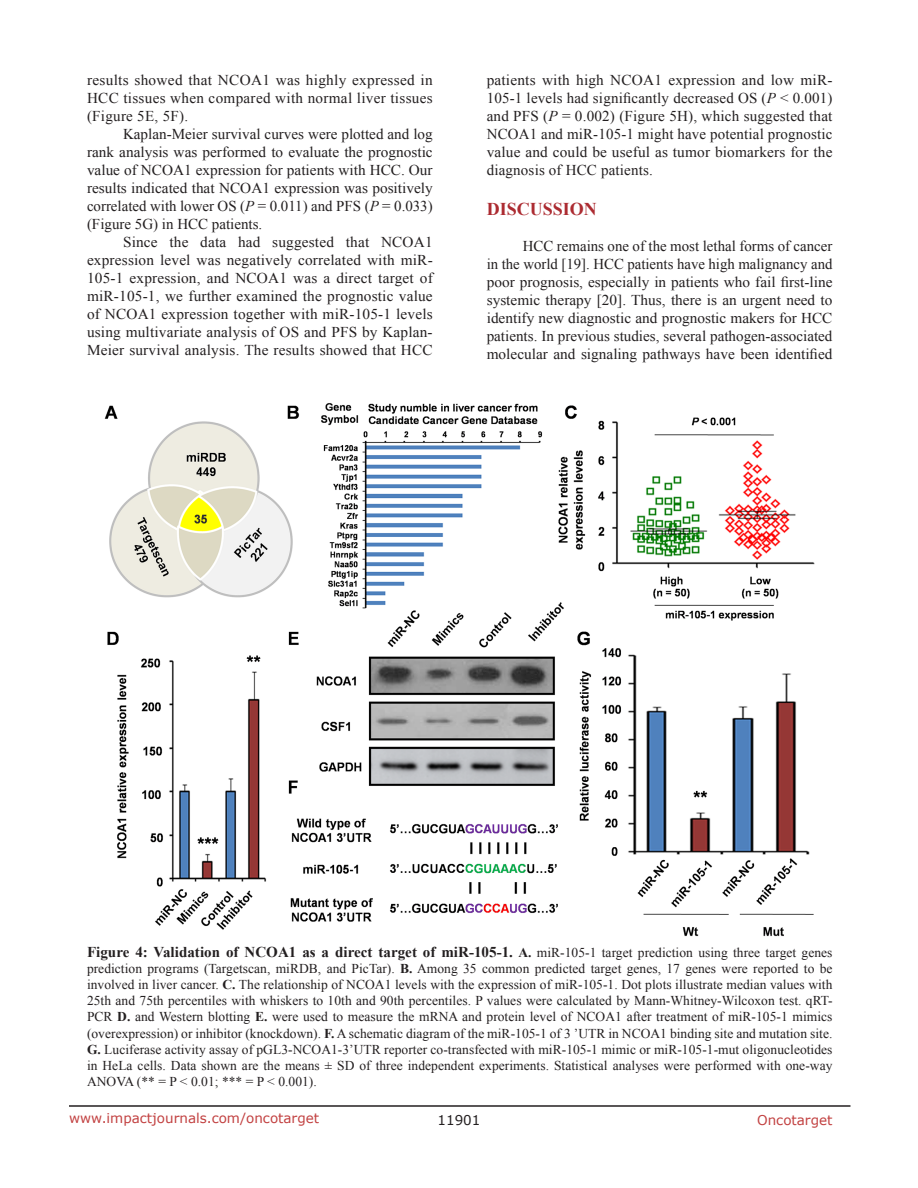
<style>
.page{position:relative;width:918px;height:1188px;background:#fff}
.page>*{position:absolute;margin:0;border:0;box-sizing:border-box;transform-origin:0 0}
.Heading{font:700 18px "Times New Roman";color:#ac2b31}
.BodyText{font:15px/18px "Times New Roman";letter-spacing:.01em;color:#231f20;text-align:justify}
.figuretext{font:700 15px "Times New Roman";letter-spacing:.005em;color:#231f20}
.figuretext-2{font:13.5px/16.2px "Times New Roman";letter-spacing:.005em;color:#231f20;text-align:justify}
.t1{font:13.5px "Verdana";color:#c24141}
.t2{font:13.5px "Verdana";color:#231f20}
.s1{font-style:italic}
.s2{font-size:13.5px}
.s3{font-weight:400;font-size:13.5px}
.s4{font-weight:700}
</style>
<div class="page">
<hr style="left:69px;top:1105px;width:781px;height:2px;background:#231f20">
<img style="left:104px;top:403px;width:711px;height:534px">
<p class="BodyText" style="left:87px;top:71px;width:347px">results showed that NCOA1 was highly expressed in HCC tissues when compared with normal liver tissues (Figure 5E, 5F).</p>
<p class="BodyText" style="left:87px;top:125px;width:347px;text-indent:36px">Kaplan-Meier survival curves were plotted and log rank analysis was performed to evaluate the prognostic value of NCOA1 expression for patients with HCC. Our results indicated that NCOA1 expression was positively correlated with lower OS (<span class="s1">P</span> = 0.011) and PFS (<span class="s1">P</span> = 0.033) (Figure 5G) in HCC patients.</p>
<p class="BodyText" style="left:87px;top:233px;width:347px;text-indent:36px">Since the data had suggested that NCOA1 expression level was negatively correlated with miR-105-1 expression, and NCOA1 was a direct target of miR-105-1, we further examined the prognostic value of NCOA1 expression together with miR-105-1 levels using multivariate analysis of OS and PFS by Kaplan-Meier survival analysis. The results showed that HCC</p>
<p class="BodyText" style="left:487px;top:71px;width:347px">patients with high NCOA1 expression and low miR-105-1 levels had significantly decreased OS (<span class="s1">P</span> &lt; 0.001) and PFS (<span class="s1">P</span> = 0.002) (Figure 5H), which suggested that NCOA1 and miR-105-1 might have potential prognostic value and could be useful as tumor biomarkers for the diagnosis of HCC patients.</p>
<p class="Heading" style="left:487px;top:197px;width:112px">DISCUSSION</p>
<p class="BodyText" style="left:487px;top:237px;width:347px;text-indent:36px">HCC remains one of the most lethal forms of cancer in the world [19]. HCC patients have high malignancy and poor prognosis, especially in patients who fail first-line systemic therapy [20]. Thus, there is an urgent need to identify new diagnostic and prognostic makers for HCC patients. In previous studies, several pathogen-associated molecular and signaling pathways have been identified</p>
<p class="figuretext" style="left:87px;top:941px;width:747px">Figure 4: Validation of NCOA1 as a direct target of miR-105-1. <span class="s2">A.</span> <span class="s3">miR-105-1 target prediction using three target genes</span></p>
<p class="figuretext-2" style="left:87px;top:960px;width:747px">prediction programs (Targetscan, miRDB, and PicTar). <span class="s4">B.</span> Among 35 common predicted target genes, 17 genes were reported to be involved in liver cancer. <span class="s4">C.</span> The relationship of NCOA1 levels with the expression of miR-105-1. Dot plots illustrate median values with 25th and 75th percentiles with whiskers to 10th and 90th percentiles. P values were calculated by Mann-Whitney-Wilcoxon test. qRT-PCR <span class="s4">D.</span> and Western blotting <span class="s4">E.</span> were used to measure the mRNA and protein level of NCOA1 after treatment of miR-105-1 mimics (overexpression) or inhibitor (knockdown). <span class="s4">F.</span> A schematic diagram of the miR-105-1 of 3 ’UTR in NCOA1 binding site and mutation site.<br><span class="s4">G.</span> Luciferase activity assay of pGL3-NCOA1-3’UTR reporter co-transfected with miR-105-1 mimic or miR-105-1-mut oligonucleotides in HeLa cells. Data shown are the means ± SD of three independent experiments. Statistical analyses were performed with one-way ANOVA (** = P &lt; 0.01; *** = P &lt; 0.001).</p>
<p class="t1" style="left:69px;top:1109px;width:252px">www.impactjournals.com/oncotarget</p>
<p class="t2" style="left:438px;top:1111px;width:44px">11901</p>
<p class="t1" style="left:757px;top:1111px;width:77px">Oncotarget</p>
</div>
